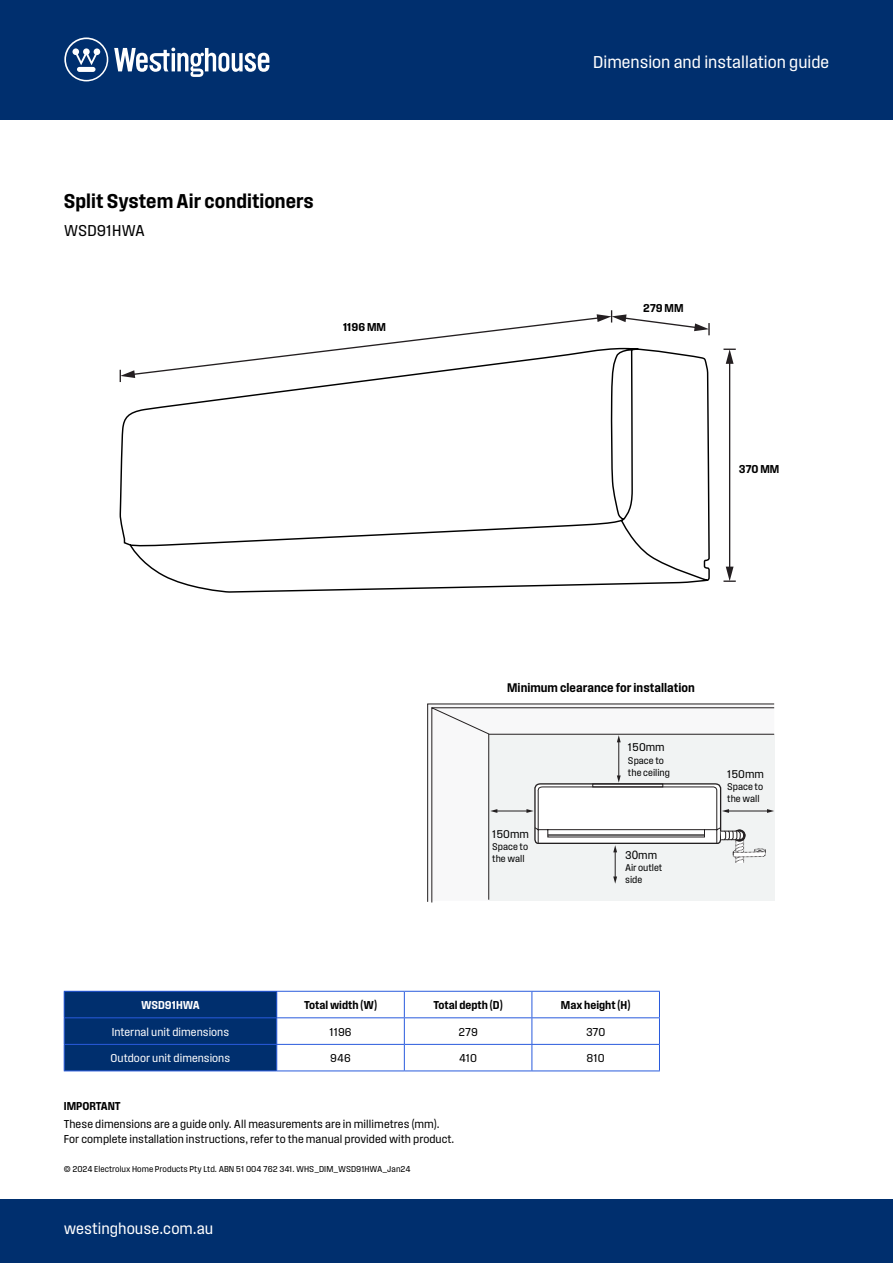
<style>
.page{position:relative;width:893px;height:1263px;background:#fff}
.page>*{position:absolute;margin:0;border:0;box-sizing:border-box;transform-origin:0 0}
.t1{font:21px "Field Gothic No.54";color:#000}
.t2{font:18px "Field Gothic No.52";color:#fff}
.t3{font:16.5px "Field Gothic No.52";color:#fff}
.t4{font:16.5px "Field Gothic No.52";color:#000}
.t5{font:13.05px "Field Gothic No.54";color:#000}
.t6{font:12px/14.4px "Field Gothic No.52";color:#000}
.t7{font:12px "Field Gothic No.54";color:#000}
.t8{font:12px "Field Gothic No.52";color:#fff}
.t9{font:12px "Field Gothic No.54";color:#fff}
.t10{font:11.7px "Field Gothic No.52";color:#000}
.t11{font:10.2px/12.3px "Field Gothic No.52";color:#000}
.t12{font:9px "Field Gothic No.52";color:#000}
.s1{font-family:"Arial Unicode MS"}
</style>
<div class="page">
<div style="left:0;top:0;width:893px;height:120px;background:#002f6e"></div>
<div style="left:0;top:1199px;width:893px;height:64px;background:#002f6e"></div>
<svg style="left:114px;top:48px;width:155px;height:29px"></svg>
<svg style="left:64px;top:37px;width:44px;height:44px"></svg>
<svg style="left:427px;top:704px;width:348px;height:198px"></svg>
<svg style="left:176px;top:582px;width:521px;height:11px"></svg>
<svg style="left:119px;top:310px;width:617px;height:272px"></svg>
<svg style="left:694px;top:323px;width:15px;height:8px"></svg>
<svg style="left:120px;top:314px;width:507px;height:64px"></svg>
<hr style="left:729px;top:361px;width:1px;height:208px;background:#241f21">
<svg style="left:726px;top:349px;width:8px;height:15px"></svg>
<svg style="left:726px;top:567px;width:8px;height:14px"></svg>
<hr style="left:64px;top:991px;width:213px;height:1px;background:#295bdd">
<hr style="left:277px;top:991px;width:127px;height:1px;background:#295bdd">
<hr style="left:404px;top:991px;width:128px;height:1px;background:#295bdd">
<hr style="left:532px;top:991px;width:128px;height:1px;background:#295bdd">
<svg style="left:404px;top:992px;width:1px;height:78px"></svg>
<svg style="left:531px;top:992px;width:1px;height:78px"></svg>
<svg style="left:659px;top:992px;width:1px;height:78px"></svg>
<hr style="left:277px;top:1017px;width:127px;height:1px;background:#295bdd">
<hr style="left:404px;top:1017px;width:128px;height:1px;background:#295bdd">
<hr style="left:532px;top:1017px;width:128px;height:1px;background:#295bdd">
<hr style="left:277px;top:1044px;width:127px;height:1px;background:#295bdd">
<hr style="left:404px;top:1044px;width:128px;height:1px;background:#295bdd">
<hr style="left:532px;top:1044px;width:128px;height:1px;background:#295bdd">
<hr style="left:277px;top:1070px;width:127px;height:1px;background:#295bdd">
<hr style="left:404px;top:1070px;width:128px;height:1px;background:#295bdd">
<hr style="left:532px;top:1070px;width:128px;height:1px;background:#295bdd">
<div style="left:64px;top:992px;width:213px;height:78px;background:#002f6e"></div>
<hr style="left:64px;top:1070px;width:213px;height:1px;background:#295bdd">
<h1 class="t1" style="left:64px;top:190px;width:252px">Split System Air conditioners</h1>
<h3 class="t4" style="left:64px;top:222px;width:83px">WSD91HWA</h3>
<p class="t7" style="left:343px;top:320px;width:45px">1196 MM</p>
<h2 class="t2" style="left:593px;top:52px;width:238px">Dimension and installation guide</h2>
<p class="t7" style="left:643px;top:301px;width:42px">279 MM</p>
<p class="t7" style="left:739px;top:462px;width:42px">370 MM</p>
<p class="t5" style="left:507px;top:681px;width:189px">Minimum clearance for installation</p>
<p class="t10" style="left:492px;top:828px;width:38px">150mm</p>
<p class="t11" style="left:492px;top:840px;width:37px">Space to the wall</p>
<p class="t10" style="left:628px;top:741px;width:38px">150mm</p>
<p class="t11" style="left:628px;top:754px;width:44px">Space to the ceiling</p>
<p class="t10" style="left:625px;top:848px;width:34px">3<span class="s1">0</span>mm</p>
<p class="t11" style="left:625px;top:861px;width:39px">Air outlet side</p>
<p class="t10" style="left:727px;top:767px;width:38px">150mm</p>
<p class="t11" style="left:727px;top:780px;width:37px">Space to the wall</p>
<p class="t9" style="left:141px;top:999px;width:60px">WSD91HWA</p>
<p class="t7" style="left:304px;top:999px;width:75px">Total width (W)</p>
<p class="t7" style="left:433px;top:999px;width:71px">Total depth (D)</p>
<p class="t7" style="left:561px;top:999px;width:71px">Max height (H)</p>
<p class="t8" style="left:112px;top:1025px;width:119px">Internal unit dimensions</p>
<p class="t6" style="left:329px;top:1024px;width:24px">1196</p>
<p class="t6" style="left:458px;top:1024px;width:21px">279</p>
<p class="t6" style="left:586px;top:1024px;width:21px">370</p>
<p class="t8" style="left:111px;top:1052px;width:121px">Outdoor unit dimensions</p>
<p class="t6" style="left:330px;top:1051px;width:22px">946</p>
<p class="t6" style="left:459px;top:1051px;width:19px">410</p>
<p class="t6" style="left:587px;top:1051px;width:20px">810</p>
<p class="t7" style="left:64px;top:1099px;width:58px">IMPORTANT</p>
<p class="t6" style="left:64px;top:1117px;width:392px">These dimensions are a guide only. All measurements are in millimetres (mm).<br>For complete installation instructions, refer to the manual provided with product.</p>
<p class="t12" style="left:64px;top:1164px;width:348px">© 2024 Electrolux Home Products Pty Ltd. ABN 51 004 762 341. WHS_DIM_WSD91HWA_Jan24</p>
<h3 class="t3" style="left:64px;top:1219px;width:151px">westinghouse.com.au</h3>
</div>
